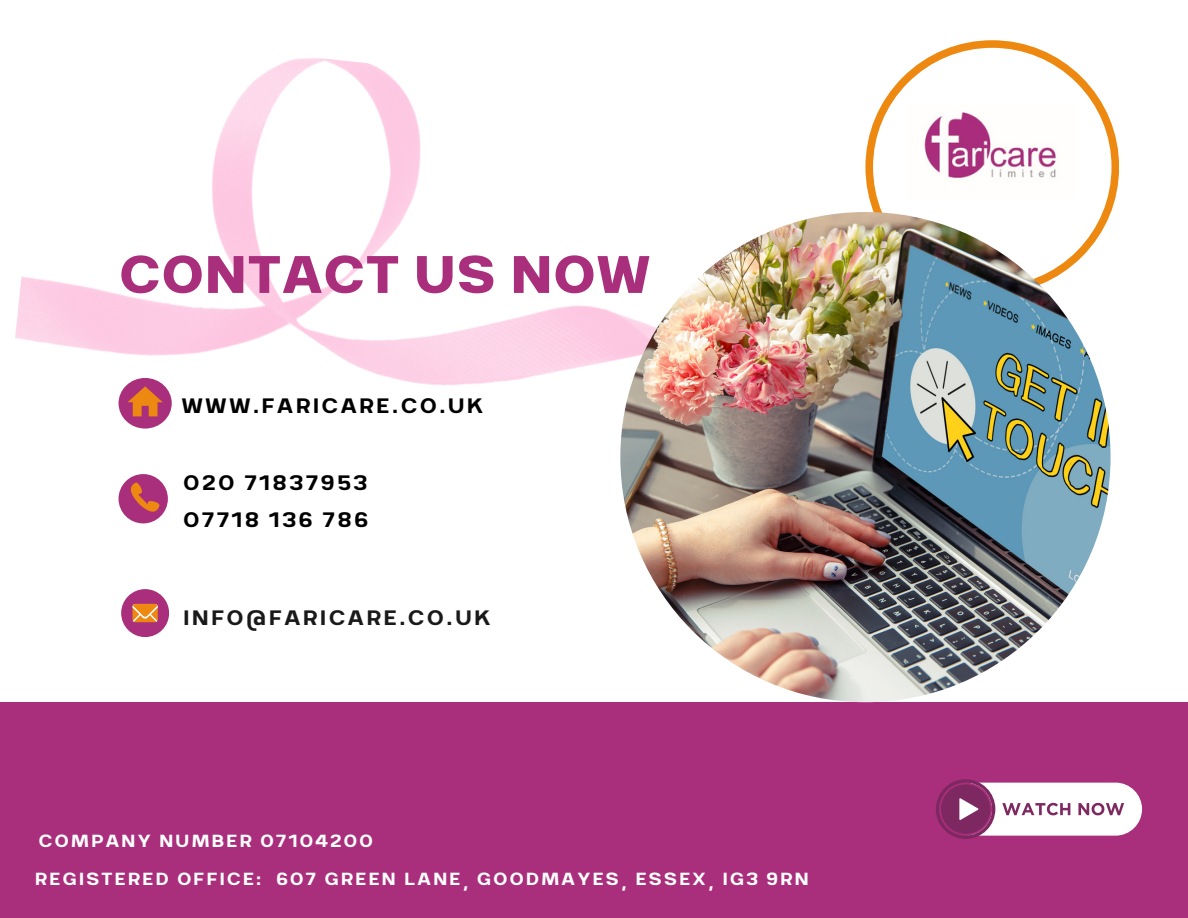
<style>
.page{position:relative;width:1188px;height:918px;background:#fff}
.page>*{position:absolute;margin:0;border:0;box-sizing:border-box;transform-origin:0 0}
.t1{font:700 63px "Breul Grotesk A";letter-spacing:.03em;color:#a92e7c}
.t2{font:24.9px "Breul Grotesk A";letter-spacing:.11em;color:#000}
.t3{font:24.9px "Breul Grotesk A";letter-spacing:.11em;color:#191919}
.t4{font:21px "Breul Grotesk A";letter-spacing:.11em;color:#fff}
</style>
<div class="page">
<div style="left:0;top:702px;width:1188px;height:216px;background:#a92e7c"></div>
<img style="left:15px;top:58px;width:835px;height:370px">
<svg style="left:865px;top:40px;width:254px;height:245px"></svg>
<img style="left:620px;top:212px;width:491px;height:490px;border-radius:50%">
<div style="left:119px;top:378px;width:53px;height:51px;background:#a92e7c;border-radius:50%"></div>
<svg style="left:127px;top:386px;width:35px;height:30px"></svg>
<div style="left:119px;top:474px;width:49px;height:49px;background:#a92e7c;border-radius:50%"></div>
<svg style="left:131px;top:483px;width:29px;height:29px"></svg>
<div style="left:121px;top:589px;width:48px;height:48px;background:#a92e7c;border-radius:50%"></div>
<svg style="left:132px;top:604px;width:26px;height:18px"></svg>
<img style="left:905px;top:105px;width:175px;height:94px">
<svg style="left:936px;top:779px;width:206px;height:60px"></svg>
<p class="t1" style="left:120px;top:222px;width:532px">CONTACT US NOW</p>
<p class="t2" style="left:182px;top:385px;width:303px">WWW.FARICARE.CO.UK</p>
<p class="t2" style="left:184px;top:462px;width:185px">020 71837953</p>
<p class="t2" style="left:184px;top:499px;width:186px">07718 136 786</p>
<p class="t3" style="left:184px;top:597px;width:308px">INFO@FARICARE.CO.UK</p>
<p class="t4" style="left:39px;top:823px;width:336px">COMPANY NUMBER 07104200</p>
<p class="t4" style="left:35px;top:861px;width:775px">REGISTERED OFFICE: 607 GREEN LANE, GOODMAYES, ESSEX, IG3 9RN</p>
</div>
